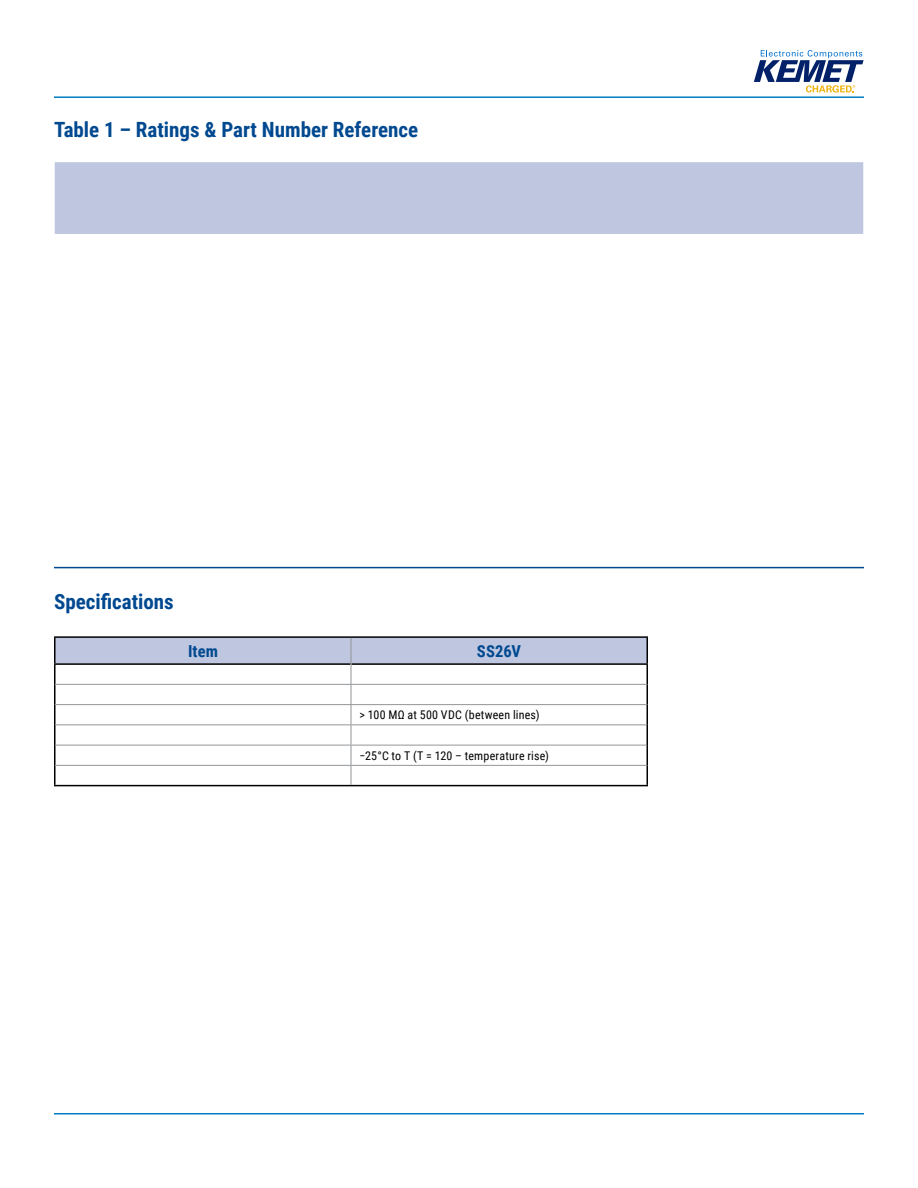
<style>
.page{position:relative;width:918px;height:1188px;background:#fff}
.page>*{position:absolute;margin:0;border:0;box-sizing:border-box;transform-origin:0 0}
.t1{font:700 21px "Roboto Condensed";color:#004990}
.t2{font:700 16.5px "Roboto Condensed";letter-spacing:.005em;color:#004990}
.t3{font:12px "Roboto Condensed";letter-spacing:.02em;color:#000}
</style>
<div class="page">
<hr style="left:54px;top:1113px;width:810px;height:2px;background:#007dc3">
<hr style="left:54px;top:96px;width:810px;height:2px;background:#007dc3">
<svg style="left:754px;top:50px;width:110px;height:43px"></svg>
<hr style="left:54px;top:567px;width:810px;height:1px;background:#004990">
<hr style="left:54px;top:785px;width:297px;height:1px;background:#000">
<hr style="left:351px;top:785px;width:297px;height:1px;background:#000">
<hr style="left:54px;top:636px;width:297px;height:2px;background:#000">
<hr style="left:351px;top:636px;width:297px;height:2px;background:#000">
<svg style="left:54px;top:637px;width:594px;height:148px"></svg>
<div style="left:55px;top:162px;width:808px;height:72px;background:#bfc6e0"></div>
<h1 class="t1" style="left:54px;top:115px;width:366px">Table 1 – Ratings &amp; Part Number Reference</h1>
<h1 class="t1" style="left:54px;top:587px;width:121px">Specifications</h1>
<h2 class="t2" style="left:188px;top:639px;width:31px">Item</h2>
<h2 class="t2" style="left:477px;top:639px;width:46px">SS26V</h2>
<p class="t3" style="left:359px;top:707px;width:182px">&gt; 100 MΩ at 500 VDC (between lines)</p>
<p class="t3" style="left:359px;top:747px;width:191px">−25°C to T (T = 120 – temperature rise)</p>
</div>
